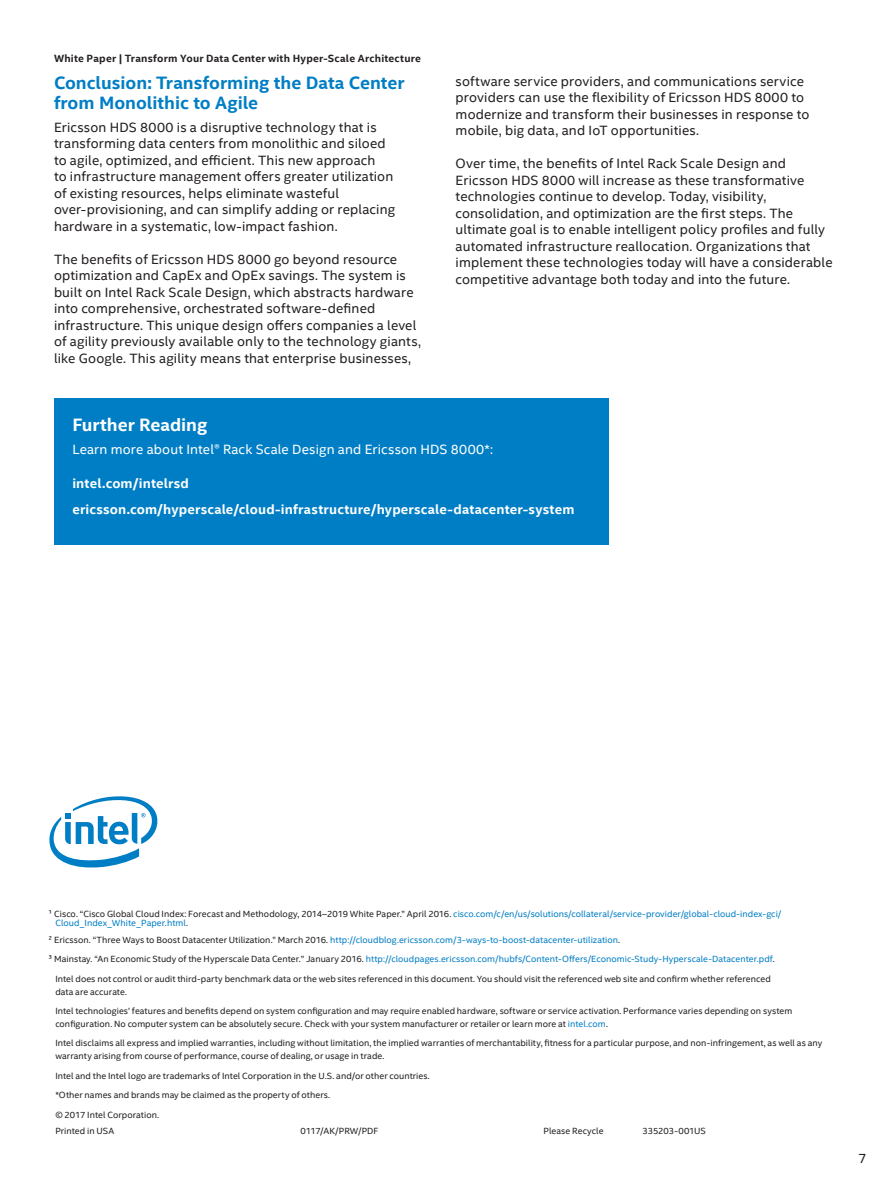
<style>
.page{position:relative;width:891px;height:1188px;background:#fff}
.page>*{position:absolute;margin:0;border:0;box-sizing:border-box;transform-origin:0 0}
.CopyHeaderBlue{font:700 18px/19.5px "Intel Clear";color:#007ec5}
.CopyHeaderBlue-2{font:700 18px "Intel Clear";letter-spacing:-.005em;color:#fff}
.MainCopy___Caption{font:13.5px/16.5px "Intel Clear";letter-spacing:.01em;color:#231f20}
.BulletPoint_1{font:700 13.5px "Intel Clear";letter-spacing:.01em;color:#fff}
.MainCopy___Caption-2{font:13.5px "Intel Clear";letter-spacing:.015em;color:#fff}
.t1{font:700 10.5px "Intel Clear";letter-spacing:.02em;color:#231f20}
.Lgl_-_Footnotes_and{font:9px/12.8px "Intel Clear";letter-spacing:.005em;color:#231f20}
.Lgl_-_Footnotes_and-2{font:9px/9.8px "Intel Clear";letter-spacing:.005em;color:#007ec5}
.s1{color:#231f20}
.s2{color:#007ec5}
</style>
<div class="page">
<div style="left:54px;top:399px;width:555px;height:146px;background:#007ec5"></div>
<svg style="left:49px;top:796px;width:109px;height:72px"></svg>
<p class="t1" style="left:54px;top:52px;width:369px">White Paper | Transform Your Data Center with Hyper-Scale Architecture</p>
<p class="CopyHeaderBlue" style="left:54px;top:73px;width:352px">Conclusion: Transforming the Data Center from Monolithic to Agile</p>
<p class="MainCopy___Caption" style="left:54px;top:119px;width:343px">Ericsson HDS 8000 is a disruptive technology that is transforming data centers from monolithic and siloed to agile, optimized, and efficient. This new approach<br>to infrastructure management offers greater utilization of existing resources, helps eliminate wasteful over-provisioning, and can simplify adding or replacing hardware in a systematic, low-impact fashion.</p>
<p class="MainCopy___Caption" style="left:54px;top:251px;width:368px">The benefits of Ericsson HDS 8000 go beyond resource optimization and CapEx and OpEx savings. The system is built on Intel Rack Scale Design, which abstracts hardware into comprehensive, orchestrated software-defined infrastructure. This unique design offers companies a level of agility previously available only to the technology giants, like Google. This agility means that enterprise businesses,</p>
<p class="MainCopy___Caption" style="left:456px;top:73px;width:355px">software service providers, and communications service providers can use the flexibility of Ericsson HDS 8000 to modernize and transform their businesses in response to mobile, big data, and IoT opportunities.</p>
<p class="MainCopy___Caption" style="left:456px;top:156px;width:379px">Over time, the benefits of Intel Rack Scale Design and Ericsson HDS 8000 will increase as these transformative technologies continue to develop. Today, visibility, consolidation, and optimization are the first steps. The ultimate goal is to enable intelligent policy profiles and fully automated infrastructure reallocation. Organizations that implement these technologies today will have a considerable competitive advantage both today and into the future.</p>
<p class="CopyHeaderBlue-2" style="left:72px;top:413px;width:136px">Further Reading</p>
<p class="MainCopy___Caption-2" style="left:72px;top:441px;width:422px">Learn more about Intel® Rack Scale Design and Ericsson HDS 8000*:</p>
<p class="BulletPoint_1" style="left:72px;top:475px;width:118px">intel.com/intelrsd</p>
<p class="BulletPoint_1" style="left:72px;top:501px;width:504px">ericsson.com/hyperscale/cloud-infrastructure/hyperscale-datacenter-system</p>
<p class="Lgl_-_Footnotes_and-2" style="left:55px;top:909px;width:727px;text-indent:-7px"><span class="s1">¹ Cisco. “Cisco Global Cloud Index: Forecast and Methodology, 2014–2019 White Paper.” April 2016.</span> cisco.com/c/en/us/solutions/collateral/service-provider/global-cloud-index-gci/<br>Cloud_Index_White_Paper.html<span class="s1">.</span></p>
<p class="Lgl_-_Footnotes_and-2" style="left:49px;top:935px;width:573px"><span class="s1">² Ericsson. “Three Ways to Boost Datacenter Utilization.” March 2016.</span> http://cloudblog.ericsson.com/3-ways-to-boost-datacenter-utilization<span class="s1">.</span></p>
<p class="Lgl_-_Footnotes_and-2" style="left:49px;top:954px;width:728px"><span class="s1">³ Mainstay. “An Economic Study of the Hyperscale Data Center.” January 2016.</span> http://cloudpages.ericsson.com/hubfs/Content-Offers/Economic-Study-Hyperscale-Datacenter.pdf<span class="s1">.</span></p>
<p class="Lgl_-_Footnotes_and" style="left:55px;top:972px;width:717px">Intel does not control or audit third-party benchmark data or the web sites referenced in this document. You should visit the referenced web site and confirm whether referenced</p>
<p class="Lgl_-_Footnotes_and" style="left:55px;top:985px;width:73px">data are accurate.</p>
<p class="Lgl_-_Footnotes_and" style="left:55px;top:1005px;width:739px">Intel technologies’ features and benefits depend on system configuration and may require enabled hardware, software or service activation. Performance varies depending on system configuration. No computer system can be absolutely secure. Check with your system manufacturer or retailer or learn more at <span class="s2">intel.com</span>.</p>
<p class="Lgl_-_Footnotes_and" style="left:55px;top:1037px;width:768px">Intel disclaims all express and implied warranties, including without limitation, the implied warranties of merchantability, fitness for a particular purpose, and non-infringement, as well as any warranty arising from course of performance, course of dealing, or usage in trade.</p>
<p class="Lgl_-_Footnotes_and" style="left:55px;top:1069px;width:376px">Intel and the Intel logo are trademarks of Intel Corporation in the U.S. and/or other countries.</p>
<p class="Lgl_-_Footnotes_and" style="left:55px;top:1089px;width:276px">*Other names and brands may be claimed as the property of others.</p>
<p class="Lgl_-_Footnotes_and" style="left:55px;top:1108px;width:105px">© 2017 Intel Corporation.</p>
<p class="Lgl_-_Footnotes_and" style="left:55px;top:1125px;width:60px">Printed in USA</p>
<p class="Lgl_-_Footnotes_and" style="left:301px;top:1125px;width:79px">0117/AK/PRW/PDF</p>
<p class="Lgl_-_Footnotes_and" style="left:544px;top:1125px;width:61px">Please Recycle</p>
<p class="Lgl_-_Footnotes_and" style="left:643px;top:1125px;width:65px">335203-001US</p>
<p class="MainCopy___Caption" style="left:858px;top:1151px;width:10px">7</p>
</div>
